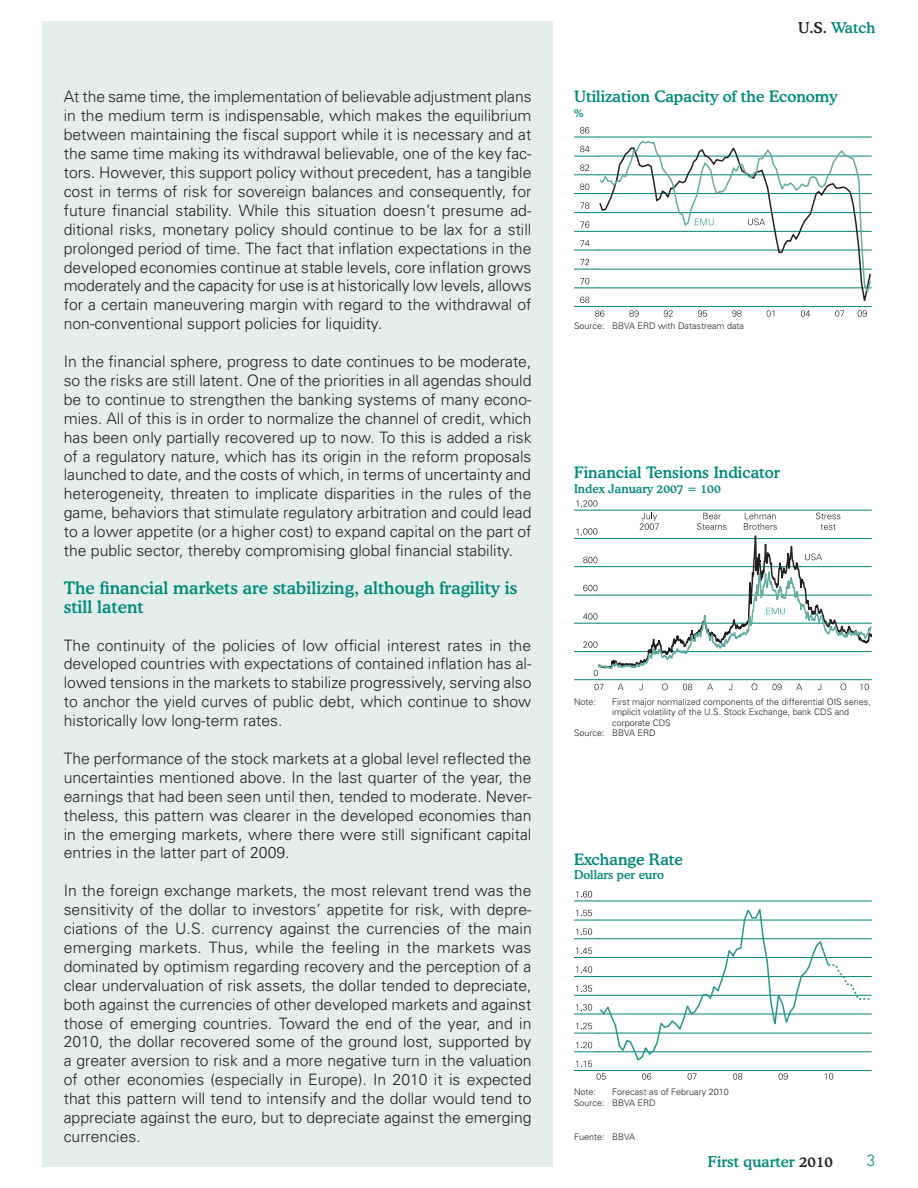
<style>
.page{position:relative;width:918px;height:1188px;background:#fff}
.page>*{position:absolute;margin:0;border:0;box-sizing:border-box;transform-origin:0 0}
.t1{font:300 18px "Rotis Sans Serif";color:#008a7a}
.TX_Subtitulo{font:500 17.25px/18.9px "Cooper BT";color:#008a7a}
.TX_Texto{font:300 15.75px/18.9px "Univers";color:#231f20;text-align:justify}
.GF_Titulo_green{font:500 15.75px "Cooper BT";color:#008a7a}
.t2{font:500 15px "Cooper BT";color:#008a7a}
.GF_Titulo_sub{font:500 12px "Cooper BT";color:#008a7a}
.GF_RubrosGrafica{font:300 9px/10.5px "Univers";color:#231f20}
.s1{color:#231f20}
</style>
<div class="page">
<div style="left:43px;top:21px;width:510px;height:1146px;background:#e4efec"></div>
<svg style="left:574px;top:127px;width:298px;height:190px"></svg>
<svg style="left:574px;top:500px;width:298px;height:190px"></svg>
<hr style="left:598px;top:1070px;width:274px;height:1px;background:#008575">
<hr style="left:598px;top:1052px;width:274px;height:1px;background:#008575">
<hr style="left:598px;top:1033px;width:274px;height:1px;background:#008575">
<hr style="left:598px;top:1014px;width:274px;height:1px;background:#008575">
<hr style="left:598px;top:995px;width:274px;height:1px;background:#008575">
<hr style="left:598px;top:976px;width:274px;height:1px;background:#008575">
<hr style="left:598px;top:957px;width:274px;height:1px;background:#008575">
<hr style="left:598px;top:939px;width:274px;height:1px;background:#008575">
<hr style="left:598px;top:920px;width:274px;height:1px;background:#008575">
<hr style="left:598px;top:901px;width:274px;height:1px;background:#008575">
<svg style="left:574px;top:891px;width:297px;height:189px"></svg>
<p class="TX_Texto" style="left:64px;top:87px;width:469px">At the same time, the implementation of believable adjustment plans in the medium term is indispensable, which makes the equilibrium between maintaining the fiscal support while it is necessary and at the same time making its withdrawal believable, one of the key fac&shy;tors. However, this support policy without precedent, has a tangible cost in terms of risk for sovereign balances and consequently, for future financial stability. While this situation doesn’t presume ad&shy;ditional risks, monetary policy should continue to be lax for a still prolonged period of time. The fact that inflation expectations in the developed economies continue at stable levels, core inflation grows moderately and the capacity for use is at historically low levels, allows for a certain maneuvering margin with regard to the withdrawal of non-conventional support policies for liquidity.</p>
<p class="TX_Texto" style="left:64px;top:352px;width:469px">In the financial sphere, progress to date continues to be moderate, so the risks are still latent. One of the priorities in all agendas should be to continue to strengthen the banking systems of many econo&shy;mies. All of this is in order to normalize the channel of credit, which has been only partially recovered up to now. To this is added a risk of a regulatory nature, which has its origin in the reform proposals launched to date, and the costs of which, in terms of uncertainty and heterogeneity, threaten to implicate disparities in the rules of the game, behaviors that stimulate regulatory arbitration and could lead to a lower appetite (or a higher cost) to expand capital on the part of the public sector, thereby compromising global financial stability.</p>
<p class="TX_Subtitulo" style="left:64px;top:578px;width:455px">The financial markets are stabilizing, although fragility is still latent</p>
<p class="TX_Texto" style="left:64px;top:635px;width:469px">The continuity of the policies of low official interest rates in the developed countries with expectations of contained inflation has al&shy;lowed tensions in the markets to stabilize progressively, serving also to anchor the yield curves of public debt, which continue to show historically low long-term rates.</p>
<p class="TX_Texto" style="left:64px;top:749px;width:469px">The performance of the stock markets at a global level reflected the uncertainties mentioned above. In the last quarter of the year, the earnings that had been seen until then, tended to moderate. Never&shy;theless, this pattern was clearer in the developed economies than in the emerging markets, where there were still significant capital entries in the latter part of 2009.</p>
<p class="TX_Texto" style="left:64px;top:881px;width:470px">In the foreign exchange markets, the most relevant trend was the sensitivity of the dollar to investors’ appetite for risk, with depre&shy;ciations of the U.S. currency against the currencies of the main emerging markets. Thus, while the feeling in the markets was dominated by optimism regarding recovery and the perception of a clear undervaluation of risk assets, the dollar tended to depreciate, both against the currencies of other developed markets and against those of emerging countries. Toward the end of the year, and in 2010, the dollar recovered some of the ground lost, supported by a greater aversion to risk and a more negative turn in the valuation of other economies (especially in Europe). In 2010 it is expected that this pattern will tend to intensify and the dollar would tend to appreciate against the euro, but to depreciate against the emerging currencies.</p>
<p class="t2" style="left:798px;top:19px;width:79px"><span class="s1">U.S.</span> Watch</p>
<p class="GF_Titulo_green" style="left:574px;top:87px;width:265px">Utilization Capacity of the Economy</p>
<p class="GF_Titulo_sub" style="left:574px;top:105px;width:11px">%</p>
<p class="GF_RubrosGrafica" style="left:574px;top:320px;width:172px">Source: BBVA ERD with Datastream data</p>
<p class="GF_Titulo_green" style="left:574px;top:463px;width:208px">Financial Tensions Indicator</p>
<p class="GF_Titulo_sub" style="left:574px;top:481px;width:148px">Index January 2007 = 100</p>
<p class="GF_RubrosGrafica" style="left:574px;top:696px;width:24px">Note:</p>
<p class="GF_RubrosGrafica" style="left:612px;top:696px;width:260px">First major normalized components of the differential OIS series, implicit volatility of the U.S. Stock Exchange, bank CDS and corporate CDS</p>
<p class="GF_RubrosGrafica" style="left:574px;top:727px;width:83px">Source: BBVA ERD</p>
<p class="GF_Titulo_green" style="left:574px;top:849px;width:111px">Exchange Rate</p>
<p class="GF_Titulo_sub" style="left:574px;top:867px;width:92px">Dollars per euro</p>
<p class="GF_RubrosGrafica" style="left:574px;top:1086px;width:24px">Note:</p>
<p class="GF_RubrosGrafica" style="left:612px;top:1086px;width:118px">Forecast as of February 2010</p>
<p class="GF_RubrosGrafica" style="left:574px;top:1097px;width:83px">Source: BBVA ERD</p>
<p class="GF_RubrosGrafica" style="left:574px;top:1131px;width:63px">Fuente: BBVA</p>
<p class="t2" style="left:708px;top:1152px;width:127px">First quarter <span class="s1">2010</span></p>
<p class="t1" style="left:867px;top:1150px;width:10px">3</p>
</div>
